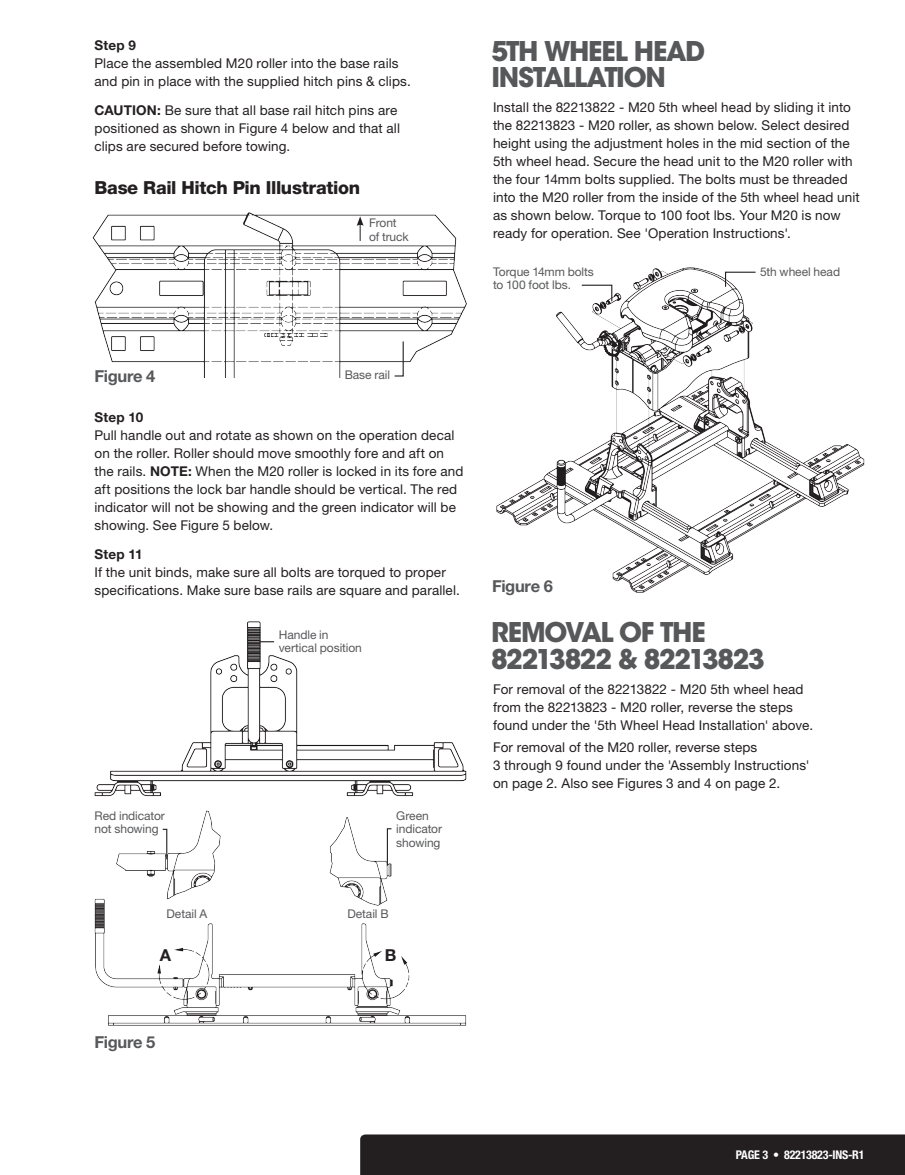
<style>
.page{position:relative;width:905px;height:1175px;background:#fff}
.page>*{position:absolute;margin:0;border:0;box-sizing:border-box;transform-origin:0 0}
.t1{font:700 27px/26.5px "ITC Avant Garde Std";letter-spacing:-.05em;color:#57585a}
.t2{font:800 18px "Helvetica Neue LT Std";color:#231f20}
.t3{font:700 16.5px "Helvetica Neue LT Std";letter-spacing:-.02em;color:#57585a}
.t4{font:700 16.5px "Helvetica Neue LT Std";color:#231f20}
.t5{font:13.5px/18px "Helvetica Neue LT Std";letter-spacing:.01em;color:#231f20}
.t6{font:700 13.5px "Helvetica Neue LT Std";letter-spacing:.02em;color:#231f20}
.t7{font:12px/13.5px "Helvetica Neue LT Std";letter-spacing:-.005em;color:#57585a}
.t8{font:700 condensed 12px "Helvetica Neue LT Std";letter-spacing:-.02em;color:#fff}
.s1{font-weight:700}
</style>
<div class="page">
<img style="left:496px;top:267px;width:369px;height:326px">
<img style="left:94px;top:621px;width:373px;height:405px">
<svg style="left:386px;top:827px;width:6px;height:39px"></svg>
<svg style="left:161px;top:828px;width:7px;height:32px"></svg>
<svg style="left:259px;top:641px;width:15px;height:1px"></svg>
<svg style="left:580px;top:284px;width:33px;height:18px"></svg>
<svg style="left:724px;top:271px;width:32px;height:17px"></svg>
<img style="left:92px;top:212px;width:375px;height:165px">
<svg style="left:393px;top:340px;width:11px;height:37px"></svg>
<svg style="left:357px;top:216px;width:6px;height:25px"></svg>
<div style="left:360px;top:1134px;width:544px;height:40px;background:#231f20"></div>
<p class="t6" style="left:94px;top:37px;width:43px">Step 9</p>
<p class="t5" style="left:94px;top:54px;width:318px">Place the assembled M20 roller into the base rails and pin in place with the supplied hitch pins &amp; clips.</p>
<p class="t5" style="left:94px;top:101px;width:307px"><span class="s1">CAUTION:</span> Be sure that all base rail hitch pins are positioned as shown in Figure 4 below and that all clips are secured before towing.</p>
<h2 class="t2" style="left:94px;top:177px;width:267px">Base Rail Hitch Pin Illustration</h2>
<p class="t7" style="left:369px;top:216px;width:41px">Front of truck</p>
<h1 class="t1" style="left:491px;top:37px;width:215px">5TH WHEEL HEAD<br>INSTALLATION</h1>
<p class="t5" style="left:493px;top:98px;width:368px">Install the 82213822 - M20 5th wheel head by sliding it into the 82213823 - M20 roller, as shown below. Select desired height using the adjustment holes in the mid section of the 5th wheel head. Secure the head unit to the M20 roller with the four 14mm bolts supplied. The bolts must be threaded into the M20 roller from the inside of the 5th wheel head unit as shown below. Torque to 100 foot lbs. Your M20 is now ready for operation. See 'Operation Instructions'.</p>
<p class="t7" style="left:493px;top:265px;width:102px">Torque 14mm bolts</p>
<p class="t7" style="left:760px;top:265px;width:82px">5th wheel head</p>
<p class="t7" style="left:493px;top:278px;width:79px">to 100 foot lbs.</p>
<p class="t3" style="left:94px;top:366px;width:62px">Figure 4</p>
<p class="t7" style="left:345px;top:367px;width:47px">Base rail</p>
<p class="t6" style="left:94px;top:409px;width:50px">Step 10</p>
<p class="t5" style="left:94px;top:426px;width:370px">Pull handle out and rotate as shown on the operation decal on the roller. Roller should move smoothly fore and aft on the rails. <span class="s1">NOTE:</span> When the M20 roller is locked in its fore and aft positions the lock bar handle should be vertical. The red indicator will not be showing and the green indicator will be showing. See Figure 5 below.</p>
<p class="t6" style="left:94px;top:546px;width:50px">Step 11</p>
<p class="t5" style="left:94px;top:563px;width:367px">If the unit binds, make sure all bolts are torqued to proper specifications. Make sure base rails are square and parallel.</p>
<p class="t7" style="left:94px;top:808px;width:72px">Red indicator not showing</p>
<p class="t7" style="left:279px;top:627px;width:85px">Handle in vertical position</p>
<p class="t7" style="left:396px;top:808px;width:47px">Green indicator showing</p>
<p class="t7" style="left:166px;top:907px;width:42px">Detail A</p>
<p class="t7" style="left:347px;top:907px;width:43px">Detail B</p>
<p class="t4" style="left:384px;top:944px;width:13px">B</p>
<p class="t4" style="left:160px;top:944px;width:13px">A</p>
<p class="t3" style="left:492px;top:576px;width:62px">Figure 6</p>
<h1 class="t1" style="left:491px;top:619px;width:37px">REMO</h1>
<h1 class="t1" style="left:491px;top:619px;width:275px;text-align:center">VAL OF THE<br>82213822 &amp; 82213823</h1>
<p class="t5" style="left:493px;top:679px;width:321px">For removal of the 82213822 - M20 5th wheel head from the 82213823 - M20 roller, reverse the steps found under the '5th Wheel Head Installation' above.</p>
<p class="t5" style="left:493px;top:737px;width:318px">For removal of the M20 roller, reverse steps<br>3 through 9 found under the 'Assembly Instructions' on page 2. Also see Figures 3 and 4 on page 2.</p>
<p class="t3" style="left:94px;top:1032px;width:62px">Figure 5</p>
<p class="t8" style="left:736px;top:1147px;width:130px">PAGE 3 • 82213823-INS-R1</p>
</div>
